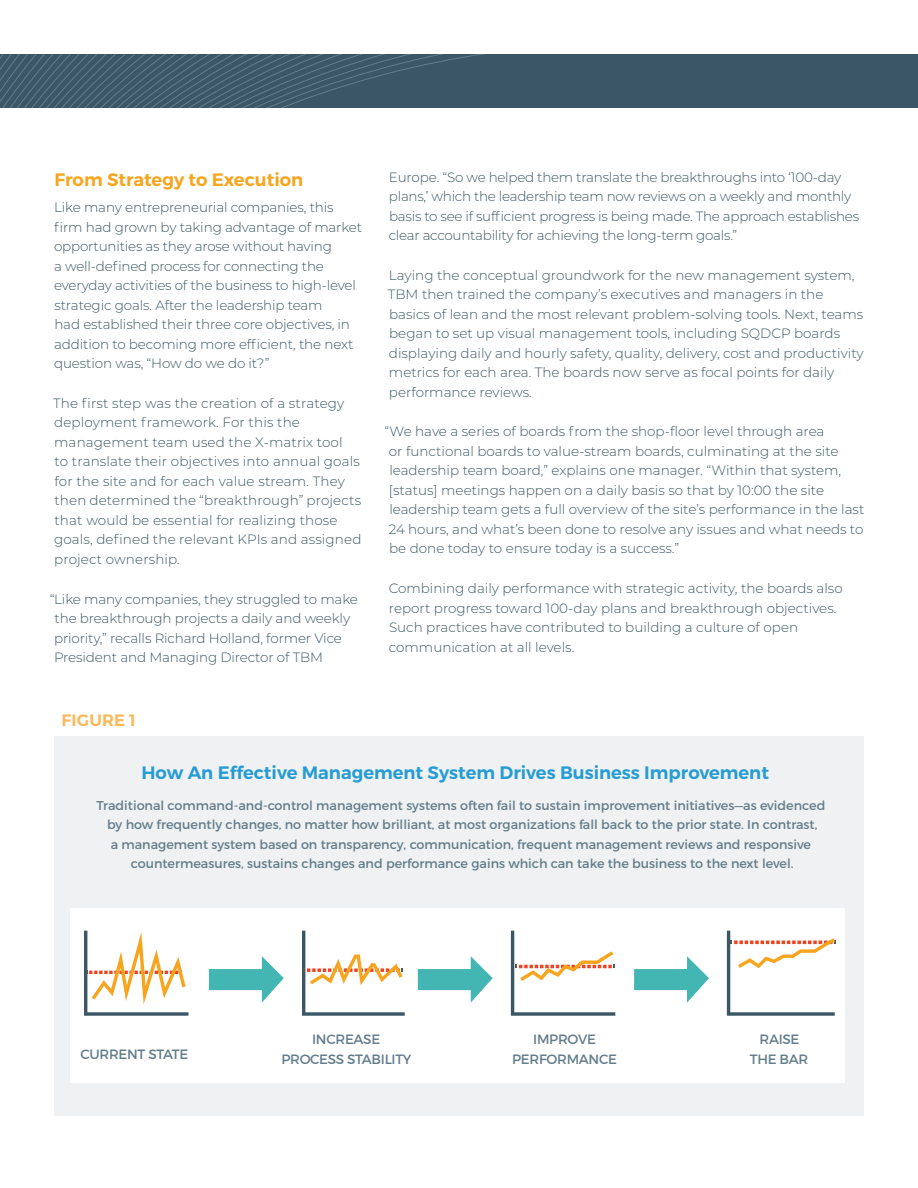
<style>
.page{position:relative;width:918px;height:1188px;background:#fff}
.page>*{position:absolute;margin:0;border:0;box-sizing:border-box;transform-origin:0 0}
.t1{font:600 18px "Montserrat";color:#269cd3}
.t2{font:600 18px "Montserrat";color:#f7a51e}
.t3{font:600 16.5px "Montserrat";letter-spacing:.01em;color:#fab95a}
.t4{font:300 13.5px/19.5px "Montserrat";color:#3b5765}
.t5{font:300 13.5px/19.5px "Montserrat";letter-spacing:-.02em;color:#3b5765}
.t6{font:13.5px/19.5px "Montserrat";letter-spacing:-.02em;color:#627c8a;text-align:center}
.t7{font:12.75px/19.5px "Montserrat";color:#627c8a;text-align:center}
</style>
<div class="page">
<div style="left:0;top:54px;width:918px;height:54px;background:#3b5765"></div>
<svg style="left:0;top:54px;width:485px;height:54px"></svg>
<div style="left:54px;top:737px;width:810px;height:379px;background:#eff1f2"></div>
<div style="left:71px;top:909px;width:774px;height:174px;background:#fff"></div>
<svg style="left:209px;top:956px;width:75px;height:47px"></svg>
<svg style="left:418px;top:956px;width:75px;height:47px"></svg>
<svg style="left:634px;top:956px;width:75px;height:47px"></svg>
<svg style="left:84px;top:931px;width:104px;height:85px"></svg>
<svg style="left:302px;top:931px;width:103px;height:85px"></svg>
<svg style="left:511px;top:931px;width:104px;height:85px"></svg>
<svg style="left:727px;top:931px;width:109px;height:85px"></svg>
<h1 class="t2" style="left:54px;top:168px;width:250px">From Strategy to Execution</h1>
<p class="t4" style="left:54px;top:197px;width:310px">Like many entrepreneurial companies, this firm had grown by taking advantage of market opportunities as they arose without having<br>a well-defined process for connecting the everyday activities of the business to high-level strategic goals. After the leadership team<br>had established their three core objectives, in addition to becoming more efficient, the next question was, “How do we do it?”</p>
<p class="t4" style="left:53px;top:393px;width:310px">The first step was the creation of a strategy deployment framework. For this the management team used the X-matrix tool<br>to translate their objectives into annual goals for the site and for each value stream. They then determined the “breakthrough” projects that would be essential for realizing those goals, defined the relevant KPIs and assigned project ownership.</p>
<p class="t4" style="left:54px;top:589px;width:305px;text-indent:-4px">“Like many companies, they struggled to make the breakthrough projects a daily and weekly priority,” recalls Richard Holland, former Vice President and Managing Director of TBM</p>
<p class="t3" style="left:62px;top:709px;width:76px">FIGURE 1</p>
<p class="t5" style="left:389px;top:167px;width:472px">Europe. “So we helped them translate the breakthroughs into ‘100-day plans,’ which the leadership team now reviews on a weekly and monthly basis to see if sufficient progress is being made. The approach establishes clear accountability for achieving the long-term goals.”</p>
<p class="t4" style="left:388px;top:265px;width:477px">Laying the conceptual groundwork for the new management system, TBM then trained the company’s executives and managers in the basics of lean and the most relevant problem-solving tools. Next, teams began to set up visual management tools, including SQDCP boards displaying daily and hourly safety, quality, delivery, cost and productivity metrics for each area. The boards now serve as focal points for daily performance reviews.</p>
<p class="t4" style="left:389px;top:422px;width:477px;text-indent:-4px">“We have a series of boards from the shop-floor level through area<br>or functional boards to value-stream boards, culminating at the site leadership team board,” explains one manager. “Within that system, [status] meetings happen on a daily basis so that by 10:00 the site leadership team gets a full overview of the site’s performance in the last 24 hours, and what’s been done to resolve any issues and what needs to be done today to ensure today is a success.”</p>
<p class="t4" style="left:389px;top:578px;width:455px">Combining daily performance with strategic activity, the boards also report progress toward 100-day plans and breakthrough objectives.<br>Such practices have contributed to building a culture of open communication at all levels.</p>
<h1 class="t1" style="left:141px;top:762px;width:629px">How An Effective Management System Drives Business Improvement</h1>
<p class="t7" style="left:96px;top:795px;width:730px">Traditional command-and-control management systems often fail to sustain improvement initiatives—as evidenced by how frequently changes, no matter how brilliant, at most organizations fall back to the prior state. In contrast,<br>a management system based on transparency, communication, frequent management reviews and responsive countermeasures, sustains changes and performance gains which can take the business to the next level.</p>
<p class="t6" style="left:80px;top:1044px;width:109px">CURRENT STATE</p>
<p class="t6" style="left:281px;top:1029px;width:132px">INCREASE<br>PROCESS STABILITY</p>
<p class="t6" style="left:512px;top:1029px;width:106px">IMPROVE<br>PERFORMANCE</p>
<p class="t6" style="left:750px;top:1029px;width:60px">RAISE<br>THE BAR</p>
</div>
